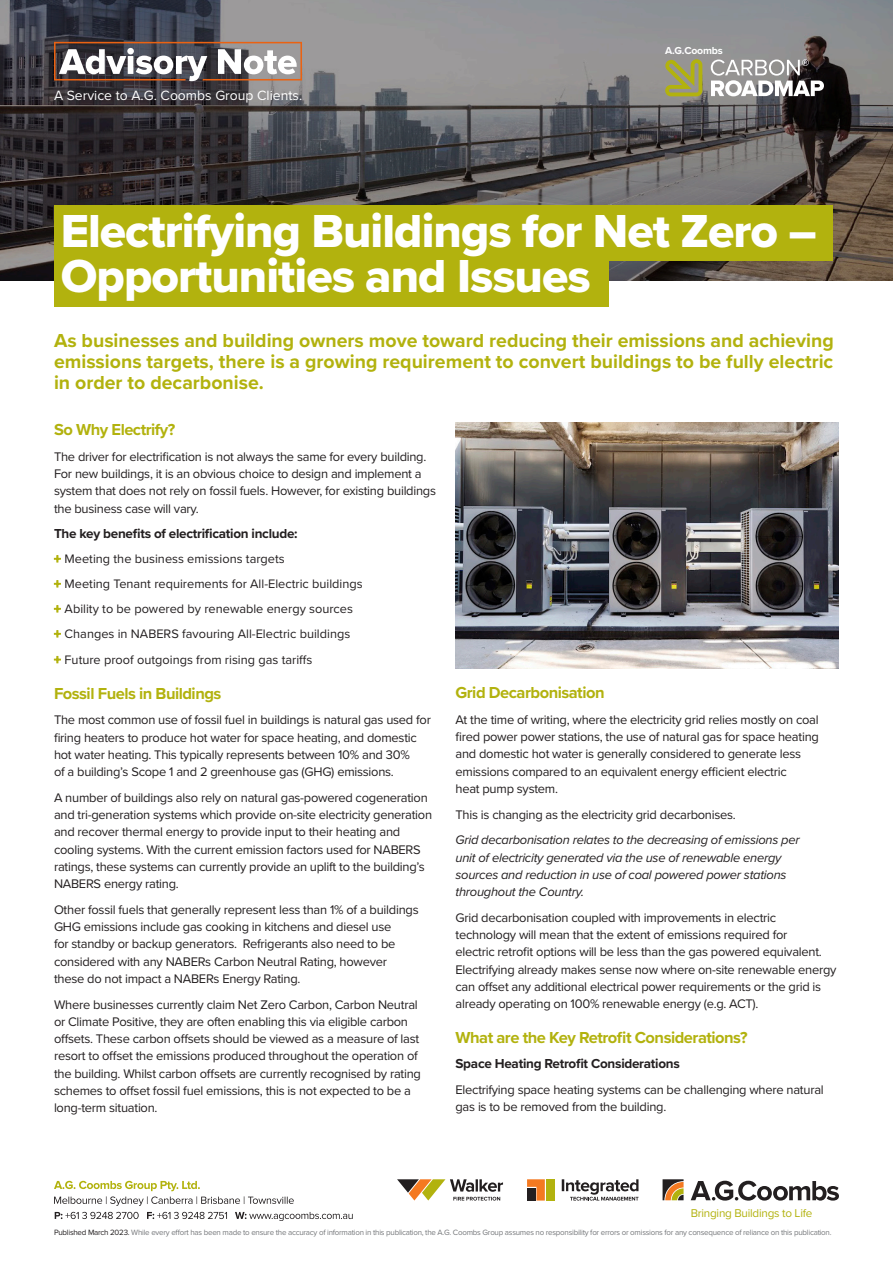
<style>
.page{position:relative;width:893px;height:1263px;background:#fff}
.page>*{position:absolute;margin:0;border:0;box-sizing:border-box;transform-origin:0 0}
.t1{font:48px "Proxima Nova Extrabld";letter-spacing:-.02em;color:#fff}
.Bullet_points{font:700 19.5px/21px "Proxima Nova";color:#b2b20e;text-align:justify}
.Body_Header{font:700 16.5px "Proxima Nova";letter-spacing:-.03em;color:#b2b20e}
.Bullet_points-2{font:700 16.5px "Proxima Nova";letter-spacing:-.03em;color:#b2b20e}
.Bullet_points-3{font:13.95px "Proxima Nova";color:#fff}
.Bullet_points-4{font:700 13.5px "Proxima Nova";letter-spacing:-.02em;color:#231f20}
.Body_Header-2{font:700 13.5px "Proxima Nova";letter-spacing:-.02em;color:#231f20}
.Normal_Body{font:12.9px/17.2px "Proxima Nova";letter-spacing:-.02em;color:#231f20}
.Normal_Body-2{font:italic 12.9px/17.2px "Proxima Nova";letter-spacing:-.02em;color:#231f20}
.t2{font:12.75px "Proxima Nova";color:#231f20}
.Bullet_points-5{font:11.7px "Proxima Nova";letter-spacing:-.02em;color:#b2b20e}
.Normal_Body-3{font:700 10.5px "Proxima Nova";letter-spacing:-.02em;color:#fff}
.t3{font:7.95px "Proxima Nova";letter-spacing:-.03em;color:#76787b}
.s1{font-weight:600;font-size:13.5px;color:#b2b20e}
.s2{color:#231f20}
</style>
<div class="page">
<svg style="left:0;top:0;width:893px;height:281px;background:#605d5f"></svg>
<div style="left:54px;top:255px;width:554px;height:52px;background:#b2b20e"></div>
<div style="left:54px;top:205px;width:779px;height:55px;background:#b2b20e"></div>
<svg style="left:54px;top:42px;width:248px;height:39px"></svg>
<svg style="left:663px;top:1179px;width:21px;height:21px"></svg>
<svg style="left:691px;top:1181px;width:148px;height:19px"></svg>
<svg style="left:397px;top:1179px;width:106px;height:21px"></svg>
<svg style="left:527px;top:1179px;width:18px;height:21px"></svg>
<div style="left:546px;top:1179px;width:8px;height:21px;background:#b2b20e"></div>
<div style="left:527px;top:1188px;width:8px;height:12px;background:#231f20"></div>
<svg style="left:562px;top:1179px;width:76px;height:21px"></svg>
<svg style="left:55px;top:1212px;width:298px;height:9px"></svg>
<svg style="left:54px;top:1181px;width:240px;height:25px"></svg>
<img style="left:455px;top:422px;width:384px;height:247px">
<svg style="left:711px;top:59px;width:113px;height:37px"></svg>
<svg style="left:665px;top:59px;width:37px;height:37px"></svg>
<p class="Bullet_points-3" style="left:54px;top:85px;width:250px">A Service to A.G. Coombs Group Clients.</p>
<p class="Normal_Body-3" style="left:665px;top:43px;width:59px">A.G.Coombs</p>
<p class="t1" style="left:61px;top:195px;width:757px">Electrifying Buildings for Net Zero –</p>
<p class="t1" style="left:61px;top:240px;width:531px">Opportunities and Issues</p>
<p class="Bullet_points" style="left:54px;top:330px;width:781px">As businesses and building owners move toward reducing their emissions and achieving emissions targets, there is a growing requirement to convert buildings to be fully electric in order to decarbonise.</p>
<p class="Bullet_points-2" style="left:54px;top:417px;width:123px">So Why Electrify?</p>
<p class="Normal_Body" style="left:54px;top:447px;width:384px">The driver for electrification is not always the same for every building.<br>For new buildings, it is an obvious choice to design and implement a system that does not rely on fossil fuels. However, for existing buildings the business case will vary.</p>
<p class="Bullet_points-4" style="left:54px;top:524px;width:245px">The key benefits of electrification include:</p>
<p class="t2" style="left:54px;top:550px;width:232px"><span class="s1">+</span> Meeting the business emissions targets</p>
<p class="t2" style="left:54px;top:575px;width:310px"><span class="s1">+</span> Meeting Tenant requirements for All-Electric buildings</p>
<p class="t2" style="left:54px;top:600px;width:301px"><span class="s1">+</span> Ability to be powered by renewable energy sources</p>
<p class="t2" style="left:54px;top:625px;width:298px"><span class="s1">+</span> Changes in NABERS favouring All-Electric buildings</p>
<p class="t2" style="left:54px;top:650px;width:260px"><span class="s1">+</span> Future proof outgoings from rising gas tariffs</p>
<p class="Body_Header" style="left:54px;top:681px;width:169px">Fossil Fuels in Buildings</p>
<p class="Normal_Body" style="left:54px;top:711px;width:378px">The most common use of fossil fuel in buildings is natural gas used for firing heaters to produce hot water for space heating, and domestic hot water heating. This typically represents between 10% and 30%<br>of a building’s Scope 1 and 2 greenhouse gas (GHG) emissions.</p>
<p class="Normal_Body" style="left:54px;top:788px;width:380px">A number of buildings also rely on natural gas-powered cogeneration and tri-generation systems which provide on-site electricity generation and recover thermal energy to provide input to their heating and cooling systems. With the current emission factors used for NABERS ratings, these systems can currently provide an uplift to the building’s NABERS energy rating.</p>
<p class="Normal_Body" style="left:54px;top:900px;width:366px">Other fossil fuels that generally represent less than 1% of a buildings GHG emissions include gas cooking in kitchens and diesel use<br>for standby or backup generators. Refrigerants also need to be considered with any NABERs Carbon Neutral Rating, however these do not impact a NABERs Energy Rating.</p>
<p class="Normal_Body" style="left:54px;top:995px;width:368px">Where businesses currently claim Net Zero Carbon, Carbon Neutral or Climate Positive, they are often enabling this via eligible carbon offsets. These carbon offsets should be viewed as a measure of last resort to offset the emissions produced throughout the operation of the building. Whilst carbon offsets are currently recognised by rating schemes to offset fossil fuel emissions, this is not expected to be a long-term situation.</p>
<p class="Body_Header" style="left:455px;top:680px;width:151px">Grid Decarbonisation</p>
<p class="Normal_Body" style="left:455px;top:710px;width:365px">At the time of writing, where the electricity grid relies mostly on coal fired power power stations, the use of natural gas for space heating and domestic hot water is generally considered to generate less emissions compared to an equivalent energy efficient electric<br>heat pump system.</p>
<p class="Normal_Body" style="left:455px;top:805px;width:282px">This is changing as the electricity grid decarbonises.</p>
<p class="Normal_Body-2" style="left:455px;top:831px;width:346px">Grid decarbonisation relates to the decreasing of emissions per unit of electricity generated via the use of renewable energy sources and reduction in use of coal powered power stations throughout the Country.</p>
<p class="Normal_Body" style="left:455px;top:908px;width:383px">Grid decarbonisation coupled with improvements in electric technology will mean that the extent of emissions required for<br>electric retrofit options will be less than the gas powered equivalent.<br>Electrifying already makes sense now where on-site renewable energy can offset any additional electrical power requirements or the grid is already operating on 100% renewable energy (e.g. ACT).</p>
<p class="Body_Header" style="left:455px;top:1025px;width:294px">What are the Key Retrofit Considerations?</p>
<p class="Body_Header-2" style="left:455px;top:1054px;width:226px">Space Heating Retrofit Considerations</p>
<p class="Normal_Body" style="left:455px;top:1081px;width:370px">Electrifying space heating systems can be challenging where natural gas is to be removed from the building.</p>
<p class="Bullet_points-5" style="left:691px;top:1204px;width:123px">Bringing Buildings to Life</p>
<p class="t3" style="left:54px;top:1227px;width:779px"><span class="s2">Published March 2023.</span> While every effort has been made to ensure the accuracy of information in this publication, the A.G. Coombs Group assumes no responsibility for errors or omissions for any consequence of reliance on this publication.</p>
</div>
